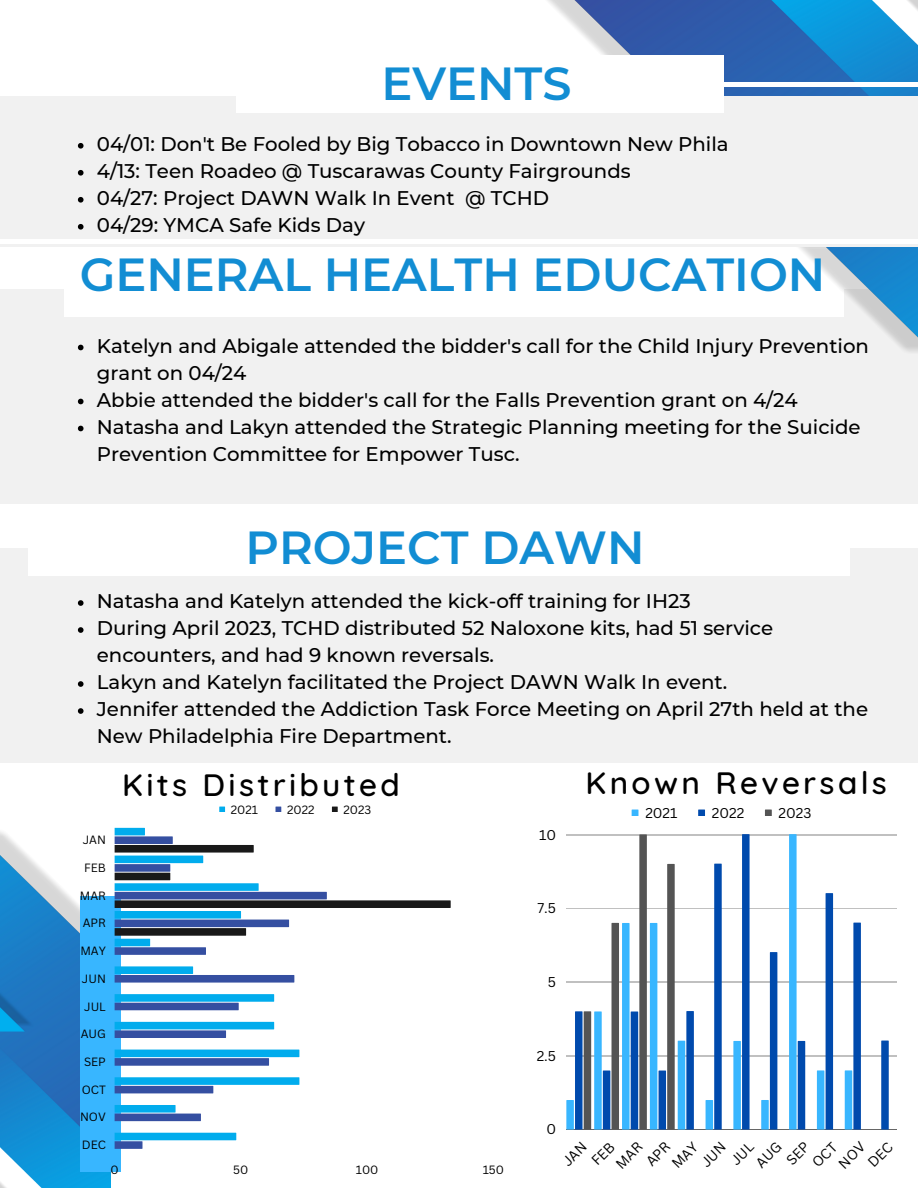
<style>
.page{position:relative;width:918px;height:1188px;background:#fff}
.page>*{position:absolute;margin:0;border:0;box-sizing:border-box;transform-origin:0 0}
.t1{font:600 46.2px "Montserrat";color:#128dd3}
.t2{font:500 31.5px "Quicksand";letter-spacing:.105em;color:#000}
.t3{font:500 19.8px/27px "Montserrat";color:#000}
.t4{font:13.8px "Canva Sans";color:#000}
.t5{font:11.7px "Canva Sans";color:#000}
</style>
<div class="page">
<div style="left:0;top:290px;width:918px;height:214px;background:#f1f1f1"></div>
<div style="left:64px;top:249px;width:780px;height:68px;background:#fff"></div>
<img style="left:547px;top:0;width:371px;height:352px">
<div style="left:0;top:96px;width:918px;height:151px;background:#f1f1f1"></div>
<div style="left:0;top:82px;width:918px;height:5px;background:#fff"></div>
<div style="left:237px;top:56px;width:487px;height:57px;background:#fff"></div>
<div style="left:0;top:239px;width:918px;height:5px;background:#fff"></div>
<div style="left:0;top:548px;width:918px;height:215px;background:#f1f1f1"></div>
<div style="left:28px;top:508px;width:822px;height:68px;background:#fff"></div>
<svg style="left:78px;top:600px;width:6px;height:6px"></svg>
<svg style="left:78px;top:627px;width:6px;height:6px"></svg>
<svg style="left:78px;top:681px;width:6px;height:6px"></svg>
<svg style="left:78px;top:708px;width:6px;height:6px"></svg>
<img style="left:0;top:806px;width:338px;height:382px">
<div style="left:111px;top:883px;width:288px;height:305px;background:#fff"></div>
<svg style="left:78px;top:345px;width:6px;height:5px"></svg>
<svg style="left:78px;top:399px;width:6px;height:5px"></svg>
<svg style="left:78px;top:426px;width:6px;height:5px"></svg>
<svg style="left:78px;top:143px;width:6px;height:6px"></svg>
<svg style="left:78px;top:170px;width:6px;height:6px"></svg>
<svg style="left:78px;top:197px;width:6px;height:6px"></svg>
<svg style="left:78px;top:224px;width:6px;height:6px"></svg>
<div style="left:80px;top:897px;width:41px;height:275px;background:#38b6ff"></div>
<svg style="left:219px;top:807px;width:6px;height:5px"></svg>
<svg style="left:276px;top:807px;width:5px;height:5px"></svg>
<svg style="left:332px;top:807px;width:6px;height:5px"></svg>
<svg style="left:115px;top:966px;width:179px;height:17px"></svg>
<svg style="left:115px;top:994px;width:159px;height:16px;background:#3e98d4"></svg>
<svg style="left:115px;top:1022px;width:159px;height:16px"></svg>
<svg style="left:115px;top:1050px;width:184px;height:16px;background:#3c93d1"></svg>
<svg style="left:115px;top:1077px;width:184px;height:16px"></svg>
<svg style="left:115px;top:1105px;width:86px;height:16px"></svg>
<svg style="left:115px;top:1133px;width:121px;height:16px"></svg>
<svg style="left:115px;top:828px;width:336px;height:127px"></svg>
<svg style="left:632px;top:810px;width:6px;height:6px"></svg>
<div style="left:698px;top:810px;width:7px;height:6px;background:#004aad"></div>
<div style="left:765px;top:810px;width:7px;height:6px;background:#545454"></div>
<hr style="left:566px;top:834px;width:331px;height:1px;background:#000">
<hr style="left:566px;top:908px;width:331px;height:1px;background:#000">
<hr style="left:566px;top:982px;width:331px;height:1px;background:#000">
<hr style="left:566px;top:1056px;width:331px;height:1px;background:#000">
<hr style="left:566px;top:1129px;width:331px;height:1px;background:#000">
<svg style="left:706px;top:864px;width:16px;height:266px"></svg>
<svg style="left:733px;top:834px;width:17px;height:296px"></svg>
<svg style="left:761px;top:952px;width:16px;height:178px"></svg>
<svg style="left:789px;top:834px;width:16px;height:296px"></svg>
<svg style="left:817px;top:893px;width:16px;height:237px"></svg>
<svg style="left:845px;top:923px;width:16px;height:207px"></svg>
<svg style="left:881px;top:1041px;width:8px;height:89px"></svg>
<svg style="left:566px;top:834px;width:128px;height:296px"></svg>
<p class="t1" style="left:381px;top:55px;width:192px">EVENTS</p>
<p class="t3" style="left:97px;top:130px;width:633px">04/01: Don't Be Fooled by Big Tobacco in Downtown New Phila</p>
<p class="t3" style="left:97px;top:157px;width:535px">4/13: Teen Roadeo @ Tuscarawas County Fairgrounds</p>
<p class="t3" style="left:97px;top:184px;width:454px">04/27: Project DAWN Walk In Event @ TCHD</p>
<p class="t3" style="left:97px;top:211px;width:270px">04/29: YMCA Safe Kids Day</p>
<p class="t1" style="left:80px;top:246px;width:747px">GENERAL HEALTH EDUCATION</p>
<p class="t3" style="left:97px;top:332px;width:774px">Katelyn and Abigale attended the bidder's call for the Child Injury Prevention grant on 04/24</p>
<p class="t3" style="left:97px;top:386px;width:702px">Abbie attended the bidder's call for the Falls Prevention grant on 4/24</p>
<p class="t3" style="left:97px;top:413px;width:765px">Natasha and Lakyn attended the Strategic Planning meeting for the Suicide<br>Prevention Committee for Empower Tusc.</p>
<p class="t1" style="left:246px;top:520px;width:400px">PROJECT DAWN</p>
<p class="t3" style="left:97px;top:587px;width:595px">Natasha and Katelyn attended the kick-off training for IH23</p>
<p class="t3" style="left:97px;top:614px;width:678px">During April 2023, TCHD distributed 52 Naloxone kits, had 51 service encounters, and had 9 known reversals.</p>
<p class="t3" style="left:97px;top:668px;width:632px">Lakyn and Katelyn facilitated the Project DAWN Walk In event.</p>
<p class="t3" style="left:97px;top:695px;width:773px">Jennifer attended the Addiction Task Force Meeting on April 27th held at the<br>New Philadelphia Fire Department.</p>
<p class="t2" style="left:122px;top:765px;width:279px">Kits Distributed</p>
<p class="t5" style="left:83px;top:832px;width:25px">JAN</p>
<p class="t5" style="left:84px;top:860px;width:23px">FEB</p>
<p class="t5" style="left:80px;top:887px;width:28px">MAR</p>
<p class="t5" style="left:83px;top:915px;width:25px">APR</p>
<p class="t5" style="left:80px;top:943px;width:27px">MAY</p>
<p class="t5" style="left:82px;top:970px;width:25px">JUN</p>
<p class="t5" style="left:84px;top:998px;width:23px">JUL</p>
<p class="t5" style="left:81px;top:1026px;width:27px">AUG</p>
<p class="t5" style="left:84px;top:1054px;width:23px">SEP</p>
<p class="t5" style="left:82px;top:1081px;width:26px">OCT</p>
<p class="t5" style="left:80px;top:1109px;width:27px">NOV</p>
<p class="t5" style="left:82px;top:1137px;width:26px">DEC</p>
<p class="t5" style="left:231px;top:801px;width:29px">2021</p>
<p class="t5" style="left:287px;top:801px;width:29px">2022</p>
<p class="t5" style="left:344px;top:801px;width:29px">2023</p>
<p class="t5" style="left:111px;top:1162px;width:10px">0</p>
<p class="t5" style="left:233px;top:1162px;width:17px">50</p>
<p class="t5" style="left:356px;top:1162px;width:24px">100</p>
<p class="t5" style="left:483px;top:1162px;width:23px">150</p>
<p class="t4" style="left:539px;top:825px;width:19px">10</p>
<p class="t4" style="left:537px;top:899px;width:20px">7.5</p>
<p class="t4" style="left:548px;top:972px;width:10px">5</p>
<p class="t4" style="left:537px;top:1046px;width:21px">2.5</p>
<p class="t4" style="left:546px;top:1120px;width:11px">0</p>
<p class="t2" style="left:586px;top:762px;width:303px">Known Reversals</p>
<p class="t4" style="left:645px;top:803px;width:34px">2021</p>
<p class="t4" style="left:712px;top:803px;width:34px">2022</p>
<p class="t4" style="left:779px;top:803px;width:34px">2023</p>
</div>
